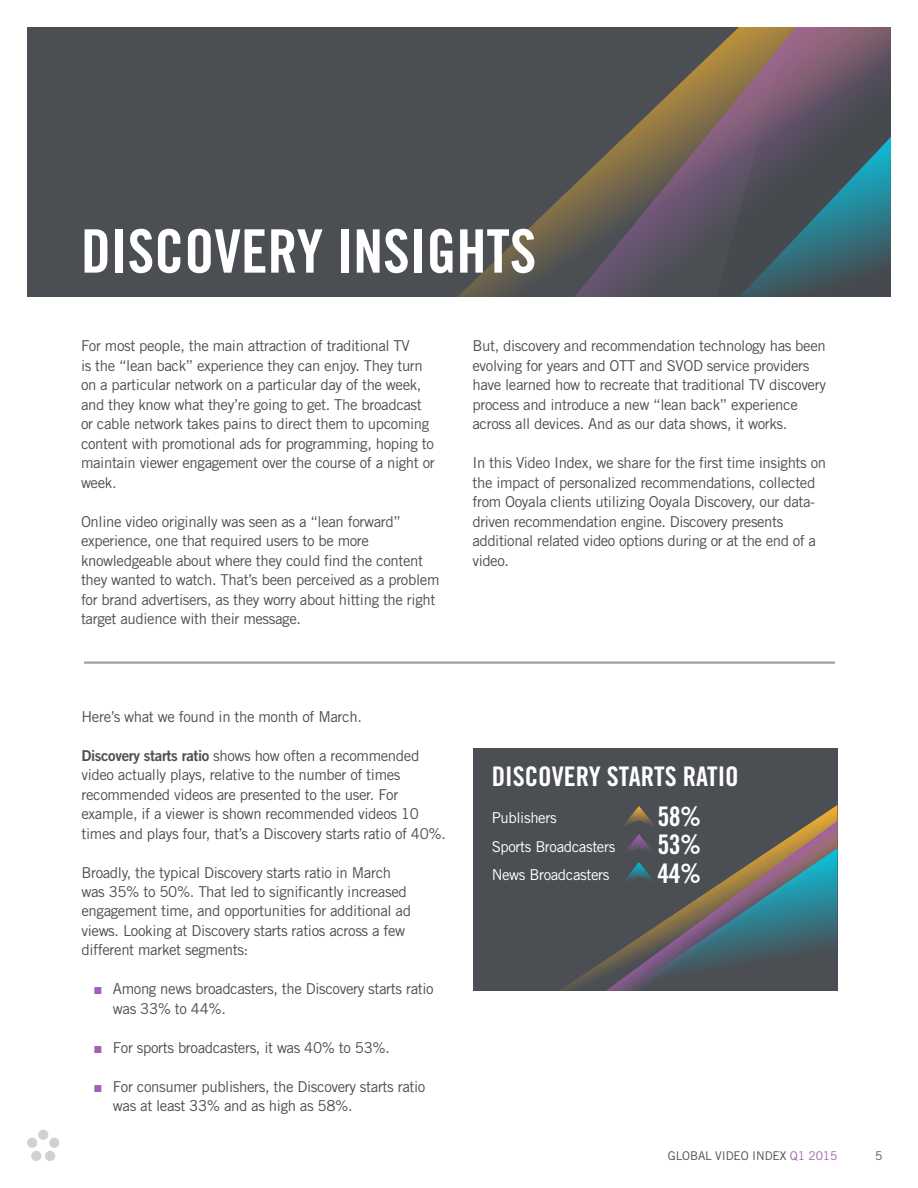
<style>
.page{position:relative;width:918px;height:1188px;background:#fff}
.page>*{position:absolute;margin:0;border:0;box-sizing:border-box;transform-origin:0 0}
.t1{font:60px "Trade Gothic Bold Cond Twenty";color:#fff}
.t2{font:27px/28px "Trade Gothic Bold Cond Twenty";color:#fff;text-align:justify}
.t3{font:15px/19.5px "Trade Gothic";letter-spacing:-.025em;color:#4b4f54}
.t4{font:15px/28.2px "Trade Gothic";letter-spacing:-.025em;color:#fff}
.t5{font:12px "Trade Gothic";letter-spacing:-.01em;color:#4b4f54}
.s1{font-family:"Trade Gothic Bold Two"}
.s2{font-family:"Arial";color:#a35eb5}
.s3{color:#a35eb5}
</style>
<div class="page">
<div style="left:38px;top:1130px;width:10px;height:10px;background:#d1d1d2;border-radius:50%"></div>
<div style="left:27px;top:1138px;width:10px;height:10px;background:#d1d1d2;border-radius:50%"></div>
<div style="left:31px;top:1151px;width:10px;height:10px;background:#d1d1d2;border-radius:50%"></div>
<div style="left:45px;top:1151px;width:10px;height:10px;background:#d1d1d2;border-radius:50%"></div>
<div style="left:49px;top:1138px;width:10px;height:10px;background:#d1d1d2;border-radius:50%"></div>
<div style="left:27px;top:27px;width:864px;height:270px;background:#4b4f54"></div>
<svg style="left:458px;top:185px;width:116px;height:112px"></svg>
<svg style="left:574px;top:27px;width:317px;height:270px"></svg>
<svg style="left:739px;top:137px;width:152px;height:160px"></svg>
<hr style="left:84px;top:661px;width:751px;height:3px;background:#a0a1a2">
<div style="left:473px;top:748px;width:364px;height:243px;background:#4b4f54"></div>
<svg style="left:560px;top:805px;width:277px;height:186px"></svg>
<svg style="left:606px;top:806px;width:231px;height:185px"></svg>
<h1 class="t1" style="left:81px;top:215px;width:457px">DISCOVERY INSIGHTS</h1>
<p class="t3" style="left:81px;top:336px;width:355px">For most people, the main attraction of traditional TV<br>is the “lean back” experience they can enjoy. They turn on a particular network on a particular day of the week, and they know what they’re going to get. The broadcast or cable network takes pains to direct them to upcoming content with promotional ads for programming, hoping to maintain viewer engagement over the course of a night or week.</p>
<p class="t3" style="left:81px;top:511px;width:360px">Online video originally was seen as a “lean forward” experience, one that required users to be more knowledgeable about where they could find the content they wanted to watch. That’s been perceived as a problem for brand advertisers, as they worry about hitting the right target audience with their message.</p>
<p class="t3" style="left:472px;top:336px;width:355px">But, discovery and recommendation technology has been evolving for years and OTT and SVOD service providers have learned how to recreate that traditional TV discovery process and introduce a new “lean back” experience across all devices. And as our data shows, it works.</p>
<p class="t3" style="left:472px;top:453px;width:355px">In this Video Index, we share for the first time insights on the impact of personalized recommendations, collected from Ooyala clients utilizing Ooyala Discovery, our data&shy;driven recommendation engine. Discovery presents additional related video options during or at the end of a video.</p>
<p class="t3" style="left:81px;top:706px;width:282px">Here’s what we found in the month of March.</p>
<p class="t3" style="left:81px;top:745px;width:366px"><span class="s1">Discovery starts ratio</span> shows how often a recommended video actually plays, relative to the number of times recommended videos are presented to the user. For example, if a viewer is shown recommended videos 10 times and plays four, that’s a Discovery starts ratio of 40%.</p>
<p class="t3" style="left:81px;top:862px;width:331px">Broadly, the typical Discovery starts ratio in March was 35% to 50%. That led to significantly increased engagement time, and opportunities for additional ad views. Looking at Discovery starts ratios across a few different market segments:</p>
<p class="t3" style="left:113px;top:979px;width:322px;text-indent:-20px"><span class="s2">■</span> Among news broadcasters, the Discovery starts ratio was 33% to 44%.</p>
<p class="t3" style="left:93px;top:1038px;width:298px"><span class="s2">■</span> For sports broadcasters, it was 40% to 53%.</p>
<p class="t3" style="left:113px;top:1077px;width:314px;text-indent:-20px"><span class="s2">■</span> For consumer publishers, the Discovery starts ratio was at least 33% and as high as 58%.</p>
<h2 class="t2" style="left:492px;top:762px;width:248px">DISCOVERY STARTS RATIO</h2>
<p class="t4" style="left:492px;top:804px;width:125px">Publishers<br>Sports Broadcasters<br>News Broadcasters</p>
<h2 class="t2" style="left:657px;top:803px;width:45px">58% 53% 44%</h2>
<p class="t5" style="left:668px;top:1148px;width:171px">GLOBAL VIDEO INDEX <span class="s3">Q1 2015</span></p>
<p class="t5" style="left:875px;top:1148px;width:9px">5</p>
</div>
